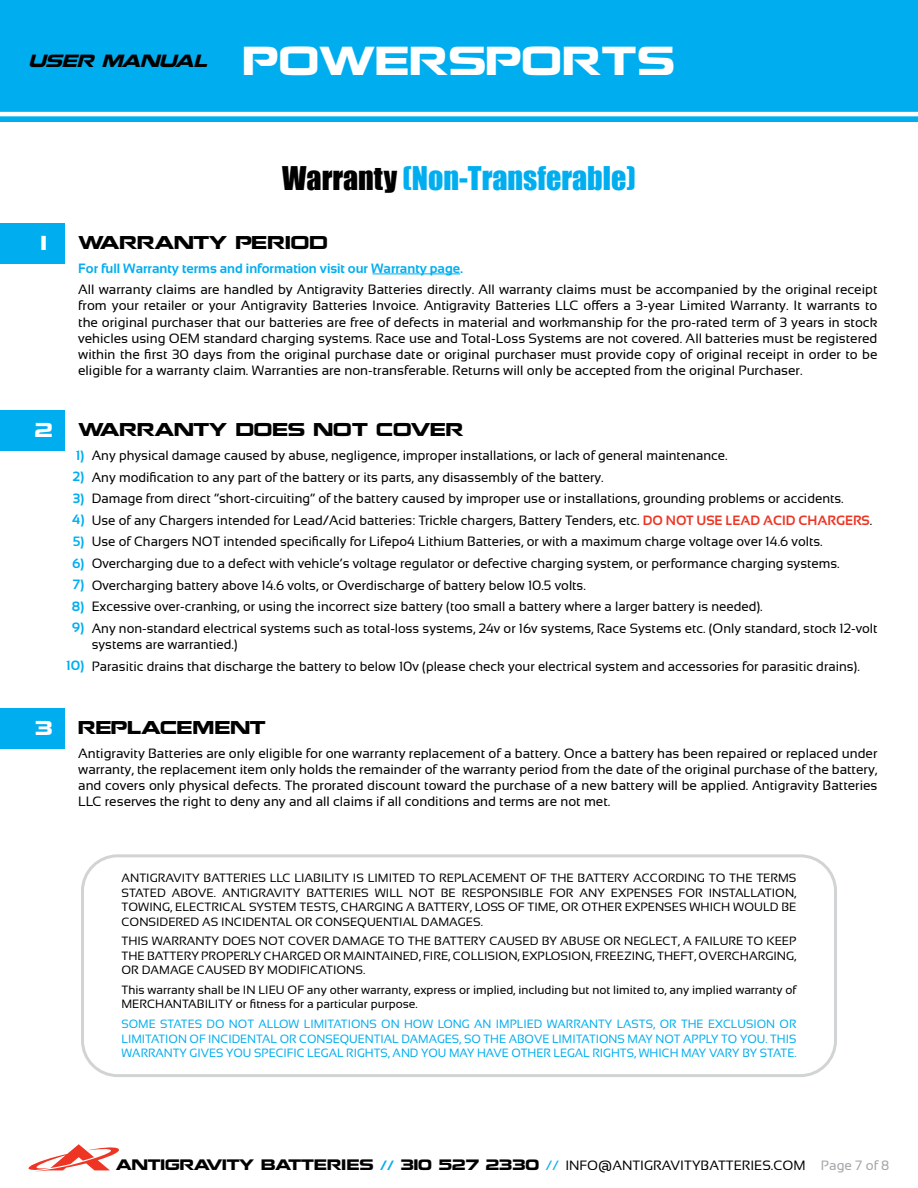
<style>
.page{position:relative;width:918px;height:1188px;background:#fff}
.page>*{position:absolute;margin:0;border:0;box-sizing:border-box;transform-origin:0 0}
.t1{font:36px "Nokia Kokia";color:#fff}
.t2{font:30px "Impact";color:#00aeef}
.t3{font:18px "Nokia Kokia";color:#fff}
.t4{font:16.5px "Nokia Kokia";letter-spacing:-.01em;color:#000}
.t5{font:italic 15.75px "Nokia Kokia";color:#000}
.t6{font:13.5px/21.6px "Sansation";color:#000;text-align:justify}
.t7{font:700 13.5px/21.6px "Sansation";color:#00aeef;text-align:justify}
.t8{font:13.5px "Nokia Kokia";letter-spacing:-.01em;color:#000}
.t9{font:12px/14.4px "Sansation";color:#000;text-align:justify}
.t10{font:12px/14.4px "Sansation";color:#00aeef;text-align:justify}
.s1{color:#000}
.s2{font-weight:700;color:#ee3524}
.s3{font-family:"Sansation";font-weight:700;color:#00aeef}
.s4{font-family:"Sansation";color:#00aeef}
.s5{font-family:"Sansation"}
.s6{font-family:"Sansation";color:#a3a5a8}
</style>
<div class="page">
<div style="left:0;top:0;width:918px;height:122px;background:#00aeef"></div>
<hr style="left:0;top:112px;width:918px;height:4px;background:#fff">
<svg style="left:28px;top:1144px;width:91px;height:27px"></svg>
<div style="left:0;top:223px;width:64px;height:40px;background:#00aeef"></div>
<div style="left:0;top:708px;width:64px;height:40px;background:#00aeef"></div>
<div style="left:81px;top:854px;width:756px;height:223px;border:3px solid #d1d3d4;border-radius:35px"></div>
<div style="left:0;top:410px;width:64px;height:41px;background:#00aeef"></div>
<hr style="left:372px;top:274px;width:88px;height:1px;background:#00aeef">
<p class="t5" style="left:28px;top:51px;width:185px">USER MANUAL</p>
<h1 class="t1" style="left:243px;top:39px;width:433px">POWERSPORTS</h1>
<h2 class="t2" style="left:282px;top:155px;width:355px"><span class="s1">Warranty</span> (Non-Transferable)</h2>
<h3 class="t3" style="left:41px;top:232px;width:7px">1</h3>
<p class="t4" style="left:78px;top:232px;width:251px">WARRANTY PERIOD</p>
<p class="t7" style="left:78px;top:257px;width:387px">For full Warranty terms and information visit our Warranty page.</p>
<p class="t6" style="left:78px;top:281px;width:801px;line-height:16.2px">All warranty claims are handled by Antigravity Batteries directly. All warranty claims must be accompanied by the original receipt from your retailer or your Antigravity Batteries Invoice. Antigravity Batteries LLC offers a 3-year Limited Warranty. It warrants to the original purchaser that our batteries are free of defects in material and workmanship for the pro-rated term of 3 years in stock vehicles using OEM standard charging systems. Race use and Total-Loss Systems are not covered. All batteries must be registered within the first 30 days from the original purchase date or original purchaser must provide copy of original receipt in order to be eligible for a warranty claim. Warranties are non-transferable. Returns will only be accepted from the original Purchaser.</p>
<h3 class="t3" style="left:35px;top:419px;width:19px">2</h3>
<p class="t4" style="left:78px;top:420px;width:387px">WARRANTY DOES NOT COVER</p>
<p class="t6" style="left:92px;top:445px;width:787px;text-align:left">Any physical damage caused by abuse, negligence, improper installations, or lack of general maintenance.<br>Any modification to any part of the battery or its parts, any disassembly of the battery.<br>Damage from direct ”short-circuiting” of the battery caused by improper use or installations, grounding problems or accidents.<br>Use of any Chargers intended for Lead/Acid batteries: Trickle chargers, Battery Tenders, etc. <span class="s2">DO NOT USE LEAD ACID CHARGERS</span>.<br>Use of Chargers NOT intended specifically for Lifepo4 Lithium Batteries, or with a maximum charge voltage over 14.6 volts.<br>Overcharging due to a defect with vehicle’s voltage regulator or defective charging system, or performance charging systems.<br>Overcharging battery above 14.6 volts, or Overdischarge of battery below 10.5 volts.<br>Excessive over-cranking, or using the incorrect size battery (too small a battery where a larger battery is needed).<br>Any non-standard electrical systems such as total-loss systems, 24v or 16v systems, Race Systems etc. (Only standard, stock 12-volt</p>
<p class="t6" style="left:92px;top:634px;width:770px">systems are warrantied.)<br>Parasitic drains that discharge the battery to below 10v (please check your electrical system and accessories for parasitic drains).</p>
<p class="t7" style="left:72px;top:444px;width:14px">1)<br>2)<br>3)<br>4)<br>5)<br>6)<br>7)<br>8)<br>9)</p>
<p class="t7" style="left:66px;top:655px;width:20px">10)</p>
<h3 class="t3" style="left:35px;top:717px;width:19px">3</h3>
<p class="t4" style="left:78px;top:717px;width:189px">REPLACEMENT</p>
<p class="t6" style="left:78px;top:745px;width:801px;line-height:16.2px">Antigravity Batteries are only eligible for one warranty replacement of a battery. Once a battery has been repaired or replaced under warranty, the replacement item only holds the remainder of the warranty period from the date of the original purchase of the battery, and covers only physical defects. The prorated discount toward the purchase of a new battery will be applied. Antigravity Batteries LLC reserves the right to deny any and all claims if all conditions and terms are not met.</p>
<p class="t9" style="left:122px;top:871px;width:677px">ANTIGRAVITY BATTERIES LLC LIABILITY IS LIMITED TO REPLACEMENT OF THE BATTERY ACCORDING TO THE TERMS STATED ABOVE. ANTIGRAVITY BATTERIES WILL NOT BE RESPONSIBLE FOR ANY EXPENSES FOR INSTALLATION, TOWING, ELECTRICAL SYSTEM TESTS, CHARGING A BATTERY, LOSS OF TIME, OR OTHER EXPENSES WHICH WOULD BE CONSIDERED AS INCIDENTAL OR CONSEQUENTIAL DAMAGES.</p>
<p class="t9" style="left:122px;top:934px;width:677px">THIS WARRANTY DOES NOT COVER DAMAGE TO THE BATTERY CAUSED BY ABUSE OR NEGLECT, A FAILURE TO KEEP THE BATTERY PROPERLY CHARGED OR MAINTAINED, FIRE, COLLISION, EXPLOSION, FREEZING, THEFT, OVERCHARGING, OR DAMAGE CAUSED BY MODIFICATIONS.</p>
<p class="t9" style="left:122px;top:983px;width:677px">This warranty shall be IN LIEU OF any other warranty, express or implied, including but not limited to, any implied warranty of<br>MERCHANTABILITY or fitness for a particular purpose.</p>
<p class="t10" style="left:122px;top:1017px;width:677px">SOME STATES DO NOT ALLOW LIMITATIONS ON HOW LONG AN IMPLIED WARRANTY LASTS, OR THE EXCLUSION OR LIMITATION OF INCIDENTAL OR CONSEQUENTIAL DAMAGES, SO THE ABOVE LIMITATIONS MAY NOT APPLY TO YOU. THIS WARRANTY GIVES YOU SPECIFIC LEGAL RIGHTS, AND YOU MAY HAVE OTHER LEGAL RIGHTS, WHICH MAY VARY BY STATE.</p>
<p class="t8" style="left:116px;top:1156px;width:775px">ANTIGRAVITY BATTERIES <span class="s3">//</span> 310 527 2330 <span class="s4">//</span> <span class="s5">INFO@ANTIGRAVITYBATTERIES.COM</span> <span class="s6">Page 7 of 8</span></p>
</div>
